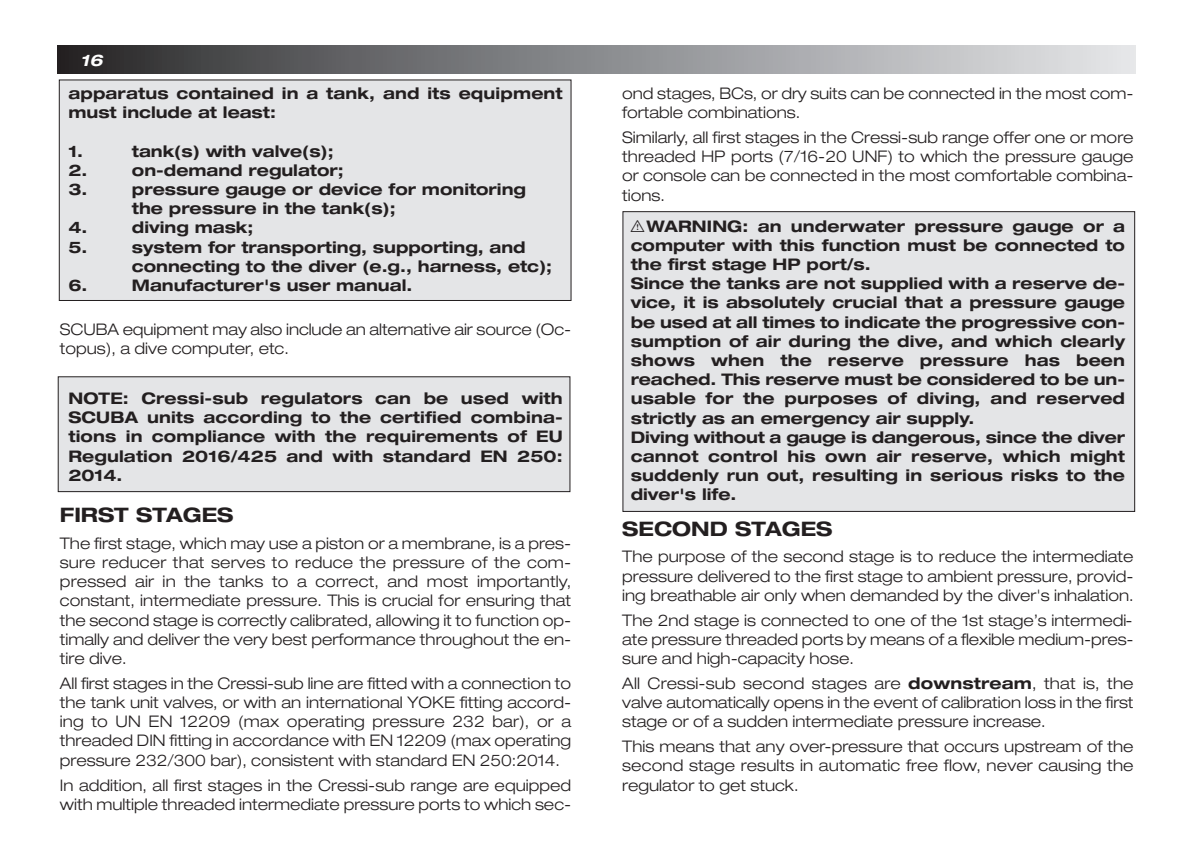
<style>
.page{position:relative;width:1199px;height:850px;background:#fff}
.page>*{position:absolute;margin:0;border:0;box-sizing:border-box;transform-origin:0 0}
.t1{font:700 expanded 20px "Helvetica Neue";color:#231f20}
.t2{font:300 expanded 16px/19.2px "Helvetica Neue";color:#231f20;text-align:justify}
.t3{font:700 expanded 16px/19.2px "Helvetica Neue";color:#231f20}
.t4{font:italic 700 expanded 16px "Helvetica Neue";color:#fff}
.s1{font-family:"tables";font-weight:400;font-stretch:normal}
.s2{font-weight:700}
</style>
<div class="page">
<div style="left:58px;top:377px;width:512px;height:115px;background:#e4e5e7"></div>
<div style="left:58px;top:376px;width:512px;height:116px;border:1px solid #231f20"></div>
<div style="left:623px;top:212px;width:511px;height:299px;background:#e4e5e7"></div>
<div style="left:622px;top:211px;width:512px;height:301px;border:1px solid #231f20"></div>
<div style="left:59px;top:80px;width:512px;height:220px;background:#e4e5e7"></div>
<div style="left:59px;top:80px;width:512px;height:221px;border:1px solid #231f20"></div>
<div style="left:58px;top:46px;width:1077px;height:28px;background:linear-gradient(to right,#2b2b2d,#e7e9ec)"></div>
<p class="t4" style="left:80px;top:55px;width:24px">16</p>
<p class="t3" style="left:68px;top:85px;width:496px">apparatus contained in a tank, and its equipment must include at least:</p>
<p class="t3" style="left:68px;top:143px;width:16px">1.</p>
<p class="t3" style="left:132px;top:143px;width:203px">tank(s) with valve(s);</p>
<p class="t3" style="left:68px;top:162px;width:20px">2.</p>
<p class="t3" style="left:132px;top:162px;width:213px">on-demand regulator;</p>
<p class="t3" style="left:68px;top:181px;width:20px">3.</p>
<p class="t3" style="left:132px;top:181px;width:395px">pressure gauge or device for monitoring the pressure in the tank(s);</p>
<p class="t3" style="left:68px;top:220px;width:20px">4.</p>
<p class="t3" style="left:132px;top:220px;width:123px">diving mask;</p>
<p class="t3" style="left:68px;top:239px;width:20px">5.</p>
<p class="t3" style="left:132px;top:239px;width:422px">system for transporting, supporting, and connecting to the diver (e.g., harness, etc);</p>
<p class="t3" style="left:68px;top:277px;width:20px">6.</p>
<p class="t3" style="left:132px;top:277px;width:282px">Manufacturer's user manual.</p>
<p class="t2" style="left:60px;top:321px;width:513px">SCUBA equipment may also include an alternative air source (Oc&shy;topus), a dive computer, etc.</p>
<p class="t3" style="left:68px;top:390px;width:496px;text-align:justify">NOTE: Cressi-sub regulators can be used with SCUBA units according to the certified combina&shy;tions in compliance with the requirements of EU Regulation 2016/425 and with standard EN 250:<br>2014.</p>
<p class="t1" style="left:60px;top:508px;width:175px">FIRST STAGES</p>
<p class="t2" style="left:60px;top:535px;width:513px">The first stage, which may use a piston or a membrane, is a pres&shy;sure reducer that serves to reduce the pressure of the com&shy;pressed air in the tanks to a correct, and most importantly, constant, intermediate pressure. This is crucial for ensuring that the second stage is correctly calibrated, allowing it to function op&shy;timally and deliver the very best performance throughout the en&shy;tire dive.</p>
<p class="t2" style="left:60px;top:675px;width:513px">All first stages in the Cressi-sub line are fitted with a connection to the tank unit valves, or with an international YOKE fitting accord&shy;ing to UN EN 12209 (max operating pressure 232 bar), or a threaded DIN fitting in accordance with EN 12209 (max operating pressure 232/300 bar), consistent with standard EN 250:2014.</p>
<p class="t2" style="left:60px;top:777px;width:513px">In addition, all first stages in the Cressi-sub range are equipped with multiple threaded intermediate pressure ports to which sec-</p>
<p class="t2" style="left:622px;top:85px;width:513px">ond stages, BCs, or dry suits can be connected in the most com&shy;fortable combinations.</p>
<p class="t2" style="left:622px;top:129px;width:513px">Similarly, all first stages in the Cressi-sub range offer one or more threaded HP ports (7/16-20 UNF) to which the pressure gauge or console can be connected in the most comfortable combina&shy;tions.</p>
<p class="t3" style="left:630px;top:218px;width:496px"><span class="s1">I</span>WARNING: an underwater pressure gauge or a computer with this function must be connected to the first stage HP port/s.<br>Since the tanks are not supplied with a reserve de&shy;vice, it is absolutely crucial that a pressure gauge be used at all times to indicate the progressive con&shy;sumption of air during the dive, and which clearly shows when the reserve pressure has been reached. This reserve must be considered to be un&shy;usable for the purposes of diving, and reserved strictly as an emergency air supply.<br>Diving without a gauge is dangerous, since the diver cannot control his own air reserve, which might suddenly run out, resulting in serious risks to the diver's life.</p>
<p class="t1" style="left:622px;top:521px;width:212px">SECOND STAGES</p>
<p class="t2" style="left:622px;top:549px;width:513px">The purpose of the second stage is to reduce the intermediate pressure delivered to the first stage to ambient pressure, provid&shy;ing breathable air only when demanded by the diver's inhalation.</p>
<p class="t2" style="left:622px;top:612px;width:513px">The 2nd stage is connected to one of the 1st stage’s intermedi&shy;ate pressure threaded ports by means of a flexible medium-pres&shy;sure and high-capacity hose.</p>
<p class="t2" style="left:622px;top:675px;width:513px">All Cressi-sub second stages are <span class="s2">downstream</span>, that is, the valve automatically opens in the event of calibration loss in the first stage or of a sudden intermediate pressure increase.</p>
<p class="t2" style="left:622px;top:738px;width:513px">This means that any over-pressure that occurs upstream of the second stage results in automatic free flow, never causing the regulator to get stuck.</p>
</div>
